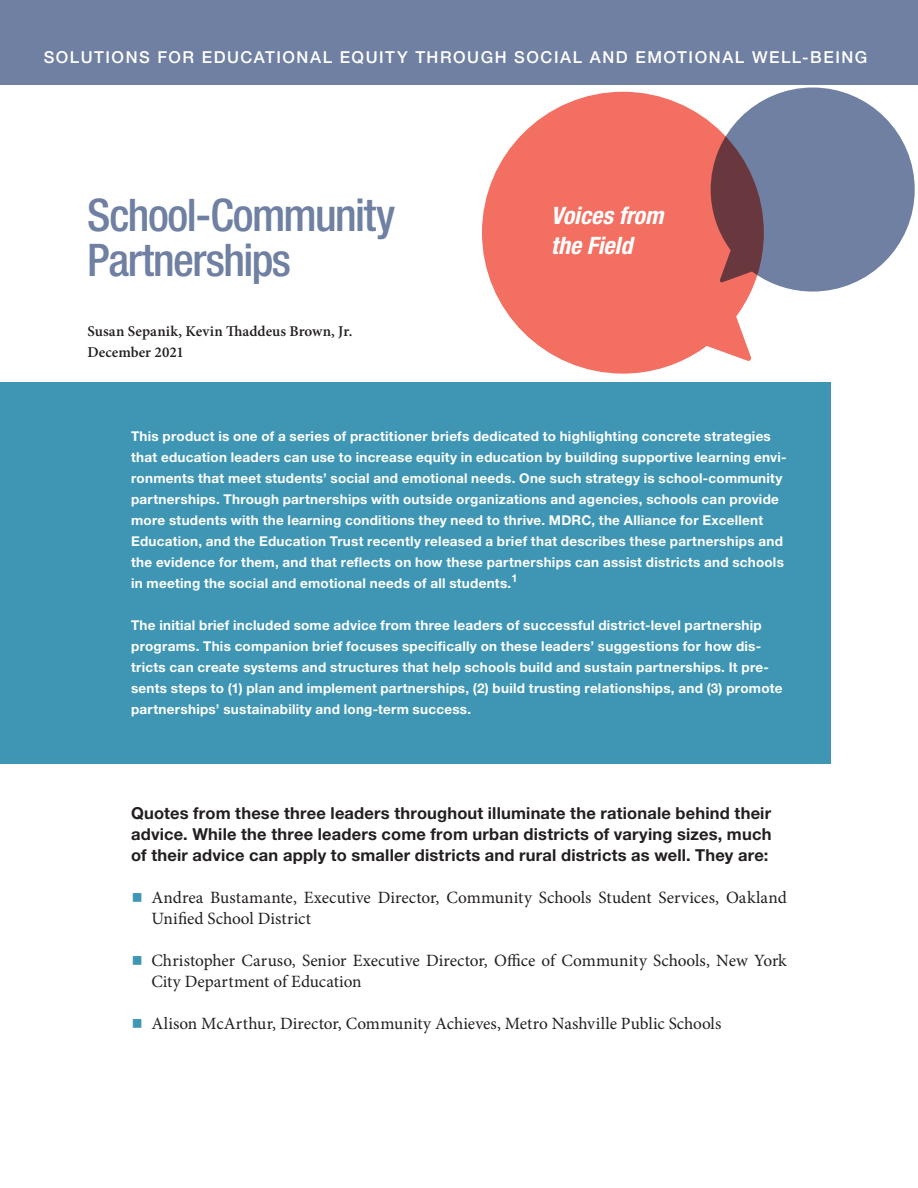
<style>
.page{position:relative;width:918px;height:1188px;background:#fff}
.page>*{position:absolute;margin:0;border:0;box-sizing:border-box;transform-origin:0 0}
.Brief_Title{font:500 condensed 45px/45px "Helvetica Neue LT Std";letter-spacing:-.035em;color:#6f80a2}
.Brief_Subtitle{font:italic 700 condensed 24px/30px "Helvetica Neue LT Std";color:#fff}
.t1{font:17.25px/21px "Minion Pro";color:#231f20}
.Experts_Intro_Para{font:700 16.5px/21px "Helvetica Neue LT Std";letter-spacing:.01em;color:#231f20;text-align:justify}
.t2{font:500 16.5px "Helvetica Neue LT Std";letter-spacing:.095em;color:#fff}
.Date{font:600 15px "Minion Pro";letter-spacing:.005em;color:#231f20}
.Reflections_Intro{font:700 13.5px/21px "Helvetica Neue LT Std";letter-spacing:.02em;color:#fff}
.Reflections_Intro-2{font:700 10.95px "Helvetica Neue LT Std";color:#fff}
.s1{font-size:30px;color:#3e96b4}
</style>
<div class="page">
<div style="left:0;top:0;width:918px;height:85px;background:#6f80a2"></div>
<svg style="left:764px;top:88px;width:151px;height:204px"></svg>
<svg style="left:482px;top:92px;width:282px;height:282px;fill:#f26f62"></svg>
<div style="left:0;top:382px;width:831px;height:382px;background:#3e96b4"></div>
<p class="t2" style="left:44px;top:47px;width:825px">SOLUTIONS FOR EDUCATIONAL EQUITY THROUGH SOCIAL AND EMOTIONAL WELL-BEING</p>
<p class="Brief_Title" style="left:87px;top:192px;width:309px">School-Community<br>Partnerships</p>
<p class="Date" style="left:87px;top:321px;width:266px">Susan Sepanik, Kevin Thaddeus Brown, Jr.</p>
<p class="Date" style="left:87px;top:342px;width:98px">December 2021</p>
<p class="Brief_Subtitle" style="left:551px;top:201px;width:114px">Voices from the Field</p>
<p class="Reflections_Intro" style="left:131px;top:425px;width:657px">This product is one of a series of practitioner briefs dedicated to highlighting concrete strategies that education leaders can use to increase equity in education by building supportive learning envi&shy;ronments that meet students’ social and emotional needs. One such strategy is school-community partnerships. Through partnerships with outside organizations and agencies, schools can provide more students with the learning conditions they need to thrive. MDRC, the Alliance for Excellent Education, and the Education Trust recently released a brief that describes these partnerships and the evidence for them, and that reflects on how these partnerships can assist districts and schools in meeting the social and emotional needs of all students.</p>
<p class="Reflections_Intro-2" style="left:511px;top:571px;width:8px">1</p>
<p class="Reflections_Intro" style="left:131px;top:614px;width:653px">The initial brief included some advice from three leaders of successful district-level partnership programs. This companion brief focuses specifically on these leaders’ suggestions for how dis&shy;tricts can create systems and structures that help schools build and sustain partnerships. It pre&shy;sents steps to (1) plan and implement partnerships, (2) build trusting relationships, and (3) promote partnerships’ sustainability and long-term success.</p>
<p class="Experts_Intro_Para" style="left:131px;top:802px;width:642px">Quotes from these three leaders throughout illuminate the rationale behind their advice. While the three leaders come from urban districts of varying sizes, much of their advice can apply to smaller districts and rural districts as well. They are:</p>
<p class="t1" style="left:151px;top:887px;width:637px;text-indent:-20px"><span class="s1">■</span> Andrea Bustamante, Executive Director, Community Schools Student Services, Oakland<br>Unified School District</p>
<p class="t1" style="left:151px;top:950px;width:637px;text-indent:-20px"><span class="s1">■</span> Christopher Caruso, Senior Executive Director, Office of Community Schools, New York<br>City Department of Education</p>
<p class="t1" style="left:131px;top:1013px;width:592px"><span class="s1">■</span> Alison McArthur, Director, Community Achieves, Metro Nashville Public Schools</p>
</div>
